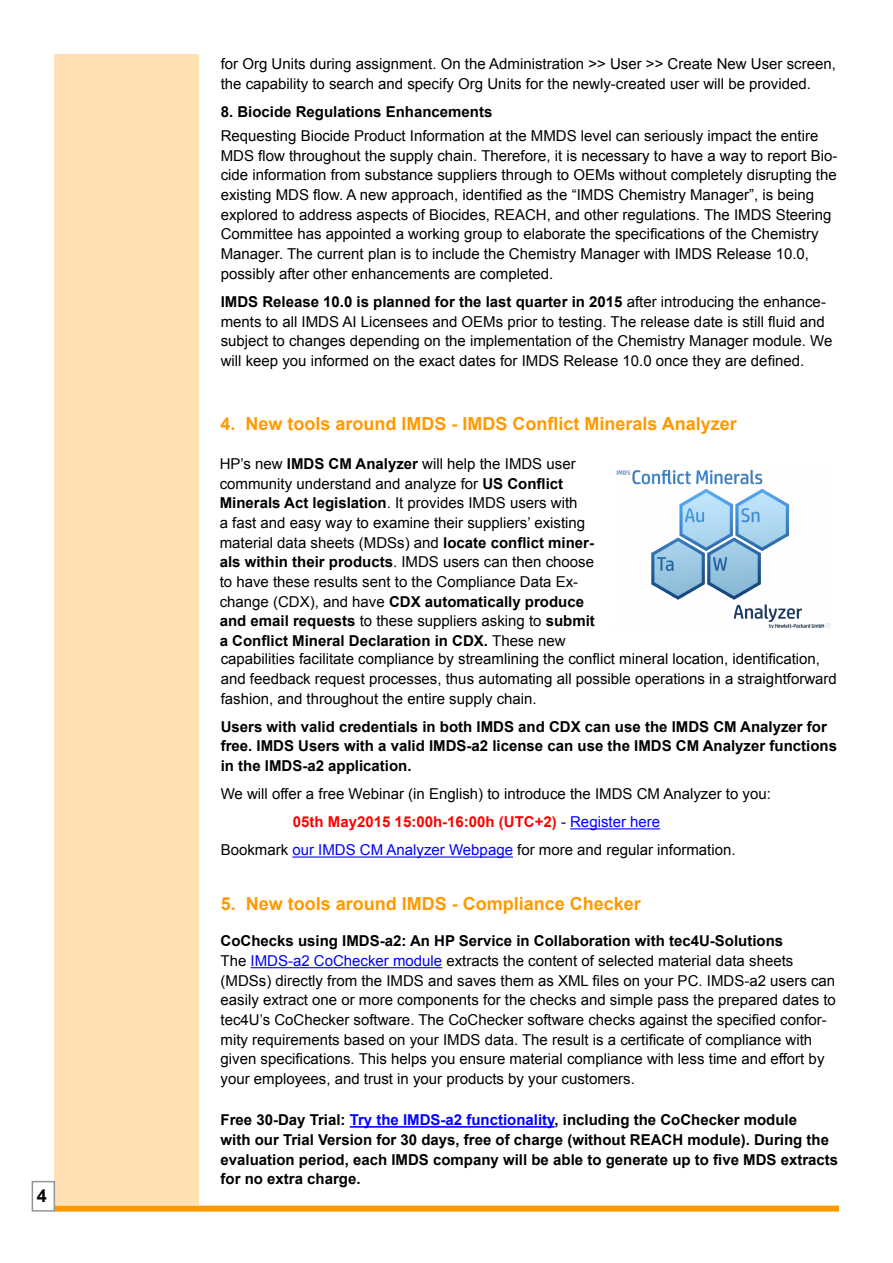
<style>
.page{position:relative;width:893px;height:1263px;background:#fff}
.page>*{position:absolute;margin:0;border:0;box-sizing:border-box;transform-origin:0 0}
.t1{font:700 18px "Arial";color:#f90}
.t2{font:700 18px "Arial";color:#000}
.t3{font:15px/19.6px "Arial";color:#000}
.t4{font:700 15px/19.6px "Arial";color:#000}
.t5{font:700 15px "Arial";color:#f00}
.s1{font-weight:700}
.s2{font-weight:400;color:#000}
.s3{font-weight:400;color:#00f}
.s4{color:#00f}
</style>
<div class="page">
<div style="left:54px;top:54px;width:145px;height:1151px;background:#ffe0b3"></div>
<div style="left:54px;top:1205px;width:785px;height:6px;background:#f90"></div>
<hr style="left:251px;top:967px;width:191px;height:1px;background:#00f">
<hr style="left:350px;top:1126px;width:204px;height:2px;background:#00f">
<img style="left:616px;top:469px;width:215px;height:160px">
<hr style="left:570px;top:828px;width:90px;height:1px;background:#00f">
<hr style="left:292px;top:856px;width:221px;height:1px;background:#00f">
<div style="left:32px;top:1181px;width:23px;height:30px;border:2px solid #939598"></div>
<p class="t2" style="left:37px;top:1184px;width:12px">4</p>
<p class="t3" style="left:221px;top:54px;width:617px">for Org Units during assignment. On the Administration &gt;&gt; User &gt;&gt; Create New User screen, the capability to search and specify Org Units for the newly-created user will be provided.</p>
<p class="t4" style="left:221px;top:103px;width:273px">8. Biocide Regulations Enhancements</p>
<p class="t3" style="left:221px;top:126px;width:618px">Requesting Biocide Product Information at the MMDS level can seriously impact the entire MDS flow throughout the supply chain. Therefore, it is necessary to have a way to report Bio&shy;cide information from substance suppliers through to OEMs without completely disrupting the existing MDS flow. A new approach, identified as the “IMDS Chemistry Manager”, is being explored to address aspects of Biocides, REACH, and other regulations. The IMDS Steering Committee has appointed a working group to elaborate the specifications of the Chemistry Manager. The current plan is to include the Chemistry Manager with IMDS Release 10.0, possibly after other enhancements are completed.</p>
<p class="t3" style="left:221px;top:292px;width:613px"><span class="s1">IMDS Release 10.0 is planned for the last quarter in 2015</span> after introducing the enhance&shy;ments to all IMDS AI Licensees and OEMs prior to testing. The release date is still fluid and subject to changes depending on the implementation of the Chemistry Manager module. We will keep you informed on the exact dates for IMDS Release 10.0 once they are defined.</p>
<p class="t1" style="left:221px;top:412px;width:518px">4. New tools around IMDS - IMDS Conflict Minerals Analyzer</p>
<p class="t3" style="left:220px;top:454px;width:619px">HP’s new <span class="s1">IMDS CM Analyzer</span> will help the IMDS user<br>community understand and analyze for <span class="s1">US Conflict<br>Minerals Act legislation</span>. It provides IMDS users with<br>a fast and easy way to examine their suppliers’ existing<br>material data sheets (MDSs) and <span class="s1">locate conflict miner-<br>als within their products</span>. IMDS users can then choose<br>to have these results sent to the Compliance Data Ex-<br>change (CDX), and have <span class="s1">CDX automatically produce<br>and email requests</span> to these suppliers asking to <span class="s1">submit<br>a Conflict Mineral Declaration in CDX.</span> These new<br>capabilities facilitate compliance by streamlining the conflict mineral location, identification, and feedback request processes, thus automating all possible operations in a straightforward fashion, and throughout the entire supply chain.</p>
<p class="t4" style="left:221px;top:717px;width:618px">Users with valid credentials in both IMDS and CDX can use the IMDS CM Analyzer for free. IMDS Users with a valid IMDS-a2 license can use the IMDS CM Analyzer functions in the IMDS-a2 application.</p>
<p class="t3" style="left:221px;top:784px;width:552px">We will offer a free Webinar (in English) to introduce the IMDS CM Analyzer to you:</p>
<p class="t5" style="left:293px;top:812px;width:369px">05th May2015 15:00h-16:00h (UTC+2) <span class="s2">-</span> <span class="s3">Register here</span></p>
<p class="t3" style="left:221px;top:840px;width:516px">Bookmark <span class="s4">our IMDS CM Analyzer Webpage</span> for more and regular information.</p>
<p class="t1" style="left:221px;top:891px;width:422px">5. New tools around IMDS - Compliance Checker</p>
<p class="t3" style="left:221px;top:931px;width:617px"><span class="s1">CoChecks using IMDS-a2: An HP Service in Collaboration with tec4U-Solutions<br></span>The <span class="s4">IMDS-a2 CoChecker module</span> extracts the content of selected material data sheets (MDSs) directly from the IMDS and saves them as XML files on your PC. IMDS-a2 users can easily extract one or more components for the checks and simple pass the prepared dates to tec4U’s CoChecker software. The CoChecker software checks against the specified confor&shy;mity requirements based on your IMDS data. The result is a certificate of compliance with given specifications. This helps you ensure material compliance with less time and effort by your employees, and trust in your products by your customers.</p>
<p class="t4" style="left:221px;top:1111px;width:619px">Free 30-Day Trial: <span class="s4">Try the IMDS-a2 functionality</span>, including the CoChecker module<br>with our Trial Version for 30 days, free of charge (without REACH module). During the evaluation period, each IMDS company will be able to generate up to five MDS extracts for no extra charge.</p>
</div>
